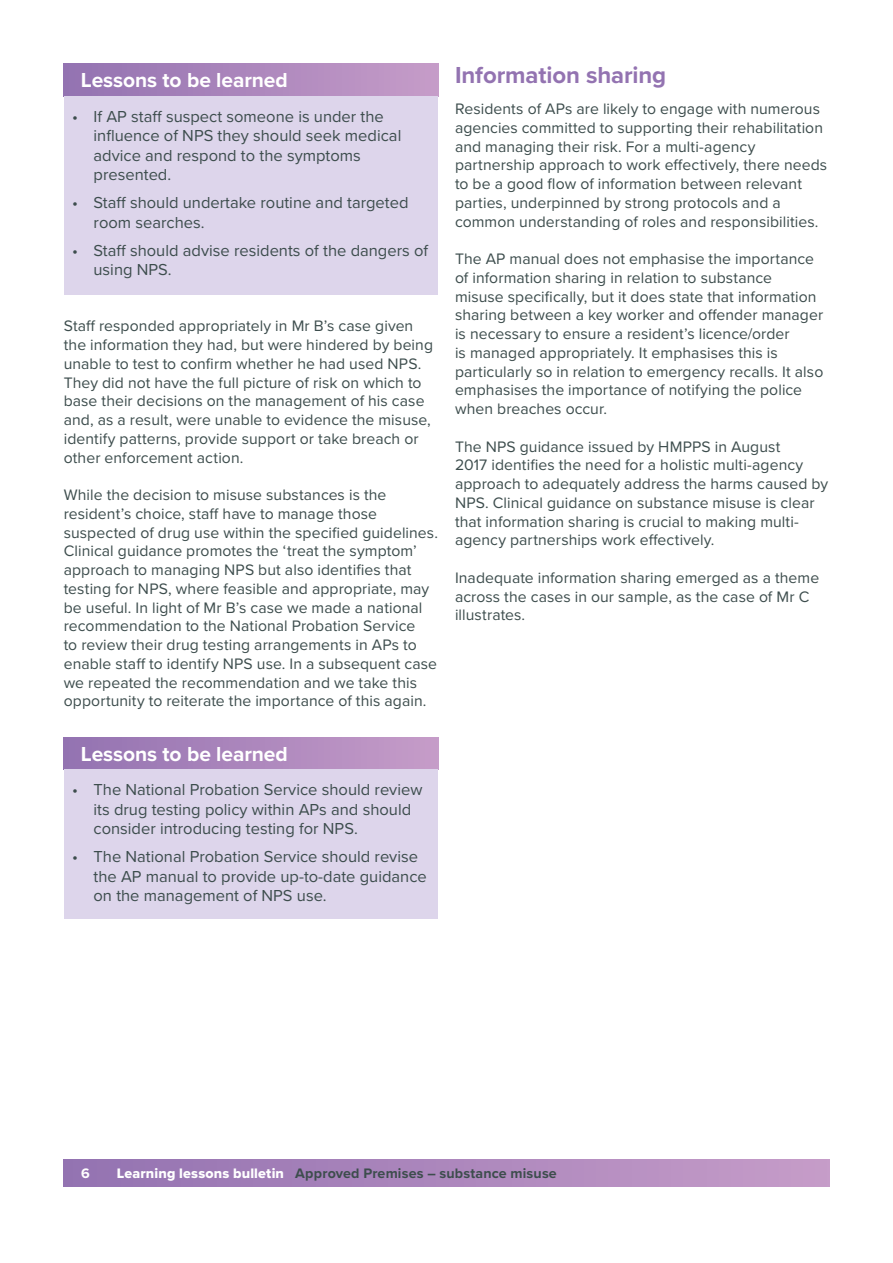
<style>
.page{position:relative;width:893px;height:1263px;background:#fff}
.page>*{position:absolute;margin:0;border:0;box-sizing:border-box;transform-origin:0 0}
.Sub-heading{font:700 24px "Proxima Nova";letter-spacing:-.005em;color:#9373b1}
.Sub-Heading_Box_text{font:700 21px "Proxima Nova";letter-spacing:-.005em;color:#fff}
.Bullets{font:16.5px/19.5px "Proxima Nova";color:#3d4d4d}
.Body_copy{font:15.75px/18.8px "Proxima Nova";letter-spacing:.005em;color:#3d4d4d}
.t1{font:700 14.25px "Proxima Nova";letter-spacing:.01em;color:#3d4d4d}
.t2{font:700 14.25px "Proxima Nova";color:#fff}
.s1{font-family:"Proxima Nova Extrabld";font-weight:400;color:#fff}
</style>
<div class="page">
<div style="left:64px;top:1159px;width:765px;height:28px;background:linear-gradient(to right,#9372b1,#c69cc8)"></div>
<div style="left:64px;top:64px;width:374px;height:32px;background:linear-gradient(to right,#9372b1,#c69cc8)"></div>
<div style="left:64px;top:737px;width:374px;height:32px;background:linear-gradient(to right,#9372b1,#c69cc8)"></div>
<div style="left:64px;top:769px;width:374px;height:149px;background:#ddd5eb"></div>
<div style="left:64px;top:96px;width:374px;height:199px;background:#ddd5eb"></div>
<p class="Sub-Heading_Box_text" style="left:81px;top:68px;width:208px">Lessons to be learned</p>
<p class="Bullets" style="left:94px;top:107px;width:309px;text-indent:-21px">• If AP staff suspect someone is under the influence of NPS they should seek medical advice and respond to the symptoms presented.</p>
<p class="Bullets" style="left:94px;top:193px;width:316px;text-indent:-21px">• Staff should undertake routine and targeted room searches.</p>
<p class="Bullets" style="left:94px;top:241px;width:336px;text-indent:-21px">• Staff should advise residents of the dangers of using NPS.</p>
<p class="Body_copy" style="left:64px;top:317px;width:371px">Staff responded appropriately in Mr B’s case given the information they had, but were hindered by being unable to test to confirm whether he had used NPS.<br>They did not have the full picture of risk on which to base their decisions on the management of his case and, as a result, were unable to evidence the misuse, identify patterns, provide support or take breach or other enforcement action.</p>
<p class="Body_copy" style="left:64px;top:486px;width:376px">While the decision to misuse substances is the resident’s choice, staff have to manage those suspected of drug use within the specified guidelines.<br>Clinical guidance promotes the ‘treat the symptom’ approach to managing NPS but also identifies that testing for NPS, where feasible and appropriate, may be useful. In light of Mr B’s case we made a national recommendation to the National Probation Service<br>to review their drug testing arrangements in APs to enable staff to identify NPS use. In a subsequent case we repeated the recommendation and we take this opportunity to reiterate the importance of this again.</p>
<p class="Sub-Heading_Box_text" style="left:81px;top:741px;width:208px">Lessons to be learned</p>
<p class="Bullets" style="left:94px;top:780px;width:330px;text-indent:-21px">• The National Probation Service should review its drug testing policy within APs and should consider introducing testing for NPS.</p>
<p class="Bullets" style="left:94px;top:847px;width:335px;text-indent:-21px">• The National Probation Service should revise the AP manual to provide up-to-date guidance on the management of NPS use.</p>
<p class="Sub-heading" style="left:455px;top:60px;width:213px">Information sharing</p>
<p class="Body_copy" style="left:455px;top:100px;width:374px">Residents of APs are likely to engage with numerous agencies committed to supporting their rehabilitation and managing their risk. For a multi-agency partnership approach to work effectively, there needs to be a good flow of information between relevant parties, underpinned by strong protocols and a common understanding of roles and responsibilities.</p>
<p class="Body_copy" style="left:455px;top:250px;width:370px">The AP manual does not emphasise the importance of information sharing in relation to substance misuse specifically, but it does state that information sharing between a key worker and offender manager is necessary to ensure a resident’s licence/order<br>is managed appropriately. It emphasises this is particularly so in relation to emergency recalls. It also emphasises the importance of notifying the police when breaches occur.</p>
<p class="Body_copy" style="left:455px;top:437px;width:375px">The NPS guidance issued by HMPPS in August<br>2017 identifies the need for a holistic multi-agency approach to adequately address the harms caused by NPS. Clinical guidance on substance misuse is clear that information sharing is crucial to making multi&shy;agency partnerships work effectively.</p>
<p class="Body_copy" style="left:455px;top:569px;width:366px">Inadequate information sharing emerged as a theme across the cases in our sample, as the case of Mr C illustrates.</p>
<p class="t2" style="left:81px;top:1165px;width:10px">6</p>
<p class="t1" style="left:117px;top:1164px;width:441px"><span class="s1">Learning lessons bulletin</span> Approved Premises – substance misuse</p>
</div>
